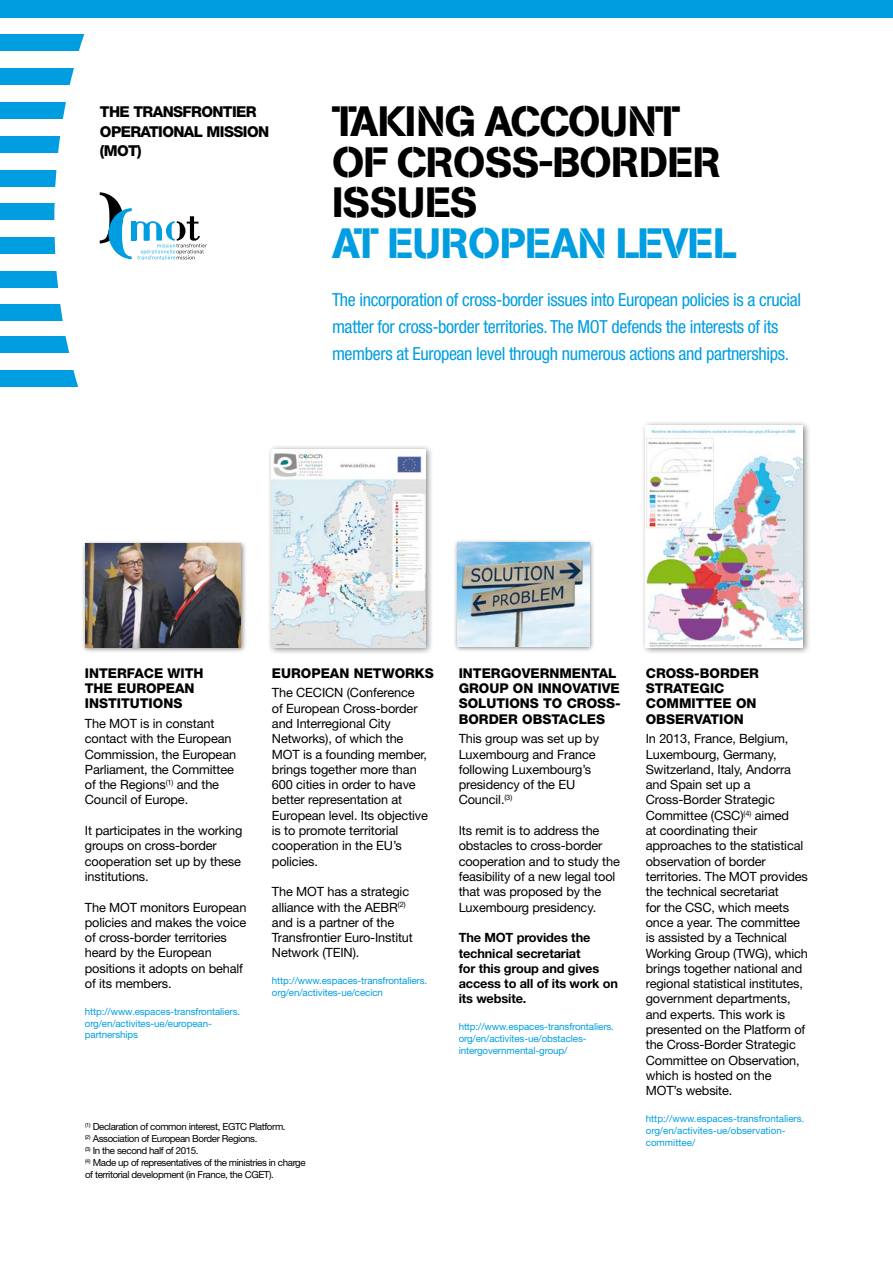
<style>
.page{position:relative;width:893px;height:1263px;background:#fff}
.page>*{position:absolute;margin:0;border:0;box-sizing:border-box;transform-origin:0 0}
.t1{font:42px/40.5px "AG Book Stencil";letter-spacing:-.02em;color:#000}
.t2{font:42px "AG Book Stencil";letter-spacing:-.02em;color:#009ee0}
.t3{font:condensed 18px/27px "Helvetica Neue LT Std";letter-spacing:-.02em;color:#009ee0}
.t4{font:800 15px/19.5px "Helvetica Neue LT Std";letter-spacing:-.04em;color:#000}
.t5{font:800 13.5px/15.3px "Helvetica Neue LT Std";color:#000}
.t6{font:12.75px/15.3px "Helvetica Neue LT Std";letter-spacing:-.01em;color:#000}
.t7{font:700 12.75px/15.3px "Helvetica Neue LT Std";letter-spacing:-.01em;color:#000}
.t8{font:9.75px/11.7px "Helvetica Neue LT Std";letter-spacing:-.01em;color:#009ee0}
.t9{font:9.75px/12px "Helvetica Neue LT Std";letter-spacing:-.04em;color:#000}
</style>
<div class="page">
<div style="left:0;top:304px;width:258px;height:17px;background:#009ee0"></div>
<div style="left:0;top:370px;width:192px;height:17px;background:#009ee0"></div>
<div style="left:0;top:271px;width:192px;height:17px;background:#009ee0"></div>
<div style="left:0;top:136px;width:192px;height:17px;background:#009ee0"></div>
<div style="left:0;top:237px;width:192px;height:17px;background:#009ee0"></div>
<div style="left:0;top:102px;width:192px;height:17px;background:#009ee0"></div>
<div style="left:0;top:203px;width:192px;height:17px;background:#009ee0"></div>
<div style="left:0;top:68px;width:192px;height:17px;background:#009ee0"></div>
<div style="left:0;top:336px;width:192px;height:17px;background:#009ee0"></div>
<div style="left:0;top:170px;width:192px;height:17px;background:#009ee0"></div>
<div style="left:0;top:34px;width:192px;height:17px;background:#009ee0"></div>
<svg style="left:54px;top:17px;width:605px;height:370px"></svg>
<div style="left:0;top:0;width:893px;height:17px;background:#009ee0"></div>
<div style="left:82px;top:540px;width:165px;height:113px;background:#000;opacity:.5"></div>
<img style="left:85px;top:544px;width:155px;height:103px">
<div style="left:641px;top:420px;width:170px;height:235px;background:#000;opacity:.5"></div>
<img style="left:646px;top:425px;width:157px;height:222px">
<div style="left:454px;top:539px;width:142px;height:114px;background:#000;opacity:.5"></div>
<img style="left:457px;top:543px;width:132px;height:103px">
<div style="left:267px;top:444px;width:167px;height:211px;background:#000;opacity:.5"></div>
<img style="left:272px;top:450px;width:153px;height:197px">
<svg style="left:100px;top:192px;width:107px;height:67px"></svg>
<div style="left:131px;top:221px;width:5px;height:19px;background:#009ee0"></div>
<p class="t4" style="left:100px;top:102px;width:171px">THE TRANSFRONTIER<br>OPERATIONAL MISSION (MOT)</p>
<h1 class="t1" style="left:332px;top:101px;width:390px">TAKING ACCOUNT<br>OF CROSS-BORDER<br>ISSUES</h1>
<h1 class="t2" style="left:332px;top:218px;width:406px">AT EUROPEAN LEVEL</h1>
<h2 class="t3" style="left:332px;top:286px;width:471px">The incorporation of cross-border issues into European policies is a crucial matter for cross-border territories. The MOT defends the interests of its members at European level through numerous actions and partnerships.</h2>
<p class="t5" style="left:85px;top:665px;width:120px">INTERFACE WITH<br>THE EUROPEAN<br>INSTITUTIONS</p>
<p class="t6" style="left:85px;top:716px;width:153px">The MOT is in constant contact with the European<br>Commission, the European<br>Parliament, the Committee of the Regions<sup>(1)</sup> and the<br>Council of Europe.</p>
<p class="t6" style="left:85px;top:823px;width:159px">It participates in the working groups on cross-border cooperation set up by these institutions.</p>
<p class="t6" style="left:85px;top:899px;width:163px">The MOT monitors European policies and makes the voice of cross-border territories heard by the European positions it adopts on behalf of its members.</p>
<p class="t8" style="left:85px;top:1006px;width:157px">http://www.espaces-transfrontaliers. org/en/activites-ue/european&shy;partnerships</p>
<p class="t5" style="left:272px;top:665px;width:164px">EUROPEAN NETWORKS</p>
<p class="t6" style="left:272px;top:685px;width:158px">The CECICN (Conference of European Cross-border and Interregional City<br>Networks), of which the<br>MOT is a founding member, brings together more than<br>600 cities in order to have better representation at<br>European level. Its objective is to promote territorial cooperation in the EU’s policies.</p>
<p class="t6" style="left:272px;top:884px;width:142px">The MOT has a strategic alliance with the AEBR<sup>(2) </sup>and is a partner of the<br>Transfrontier Euro-Institut<br>Network (TEIN).</p>
<p class="t8" style="left:272px;top:975px;width:157px">http://www.espaces-transfrontaliers. org/en/activites-ue/cecicn</p>
<p class="t5" style="left:459px;top:665px;width:164px">INTERGOVERNMENTAL<br>GROUP ON INNOVATIVE<br>SOLUTIONS TO CROSS-<br>BORDER OBSTACLES</p>
<p class="t6" style="left:459px;top:731px;width:142px">This group was set up by<br>Luxembourg and France following Luxembourg’s presidency of the EU<br>Council.<sup>(3)</sup></p>
<p class="t6" style="left:459px;top:823px;width:163px">Its remit is to address the obstacles to cross-border cooperation and to study the feasibility of a new legal tool that was proposed by the<br>Luxembourg presidency.</p>
<p class="t7" style="left:459px;top:930px;width:161px">The MOT provides the technical secretariat<br>for this group and gives access to all of its work on its website.</p>
<p class="t8" style="left:459px;top:1021px;width:157px">http://www.espaces-transfrontaliers. org/en/activites-ue/obstacles&shy;intergovernmental-group/</p>
<p class="t9" style="left:85px;top:1120px;width:222px"><sup>(1)</sup> Declaration of common interest, EGTC Platform.<br><sup>(2)</sup> Association of European Border Regions.<br><sup>(3)</sup> In the second half of 2015.<br><sup>(4)</sup> Made up of representatives of the ministries in charge of territorial development (in France, the CGET).</p>
<p class="t5" style="left:646px;top:665px;width:115px">CROSS-BORDER<br>STRATEGIC<br>COMMITTEE ON<br>OBSERVATION</p>
<p class="t6" style="left:646px;top:731px;width:164px">In 2013, France, Belgium,<br>Luxembourg, Germany,<br>Switzerland, Italy, Andorra and Spain set up a<br>Cross-Border Strategic<br>Committee (CSC)<sup>(4)</sup> aimed<br>at coordinating their approaches to the statistical observation of border territories. The MOT provides the technical secretariat<br>for the CSC, which meets once a year. The committee is assisted by a Technical<br>Working Group (TWG), which brings together national and regional statistical institutes, government departments, and experts. This work is presented on the Platform of the Cross-Border Strategic<br>Committee on Observation, which is hosted on the<br>MOT’s website.</p>
<p class="t8" style="left:646px;top:1113px;width:160px">http://www.espaces-transfrontaliers. org/en/activites-ue/observation&shy;committee/</p>
</div>
